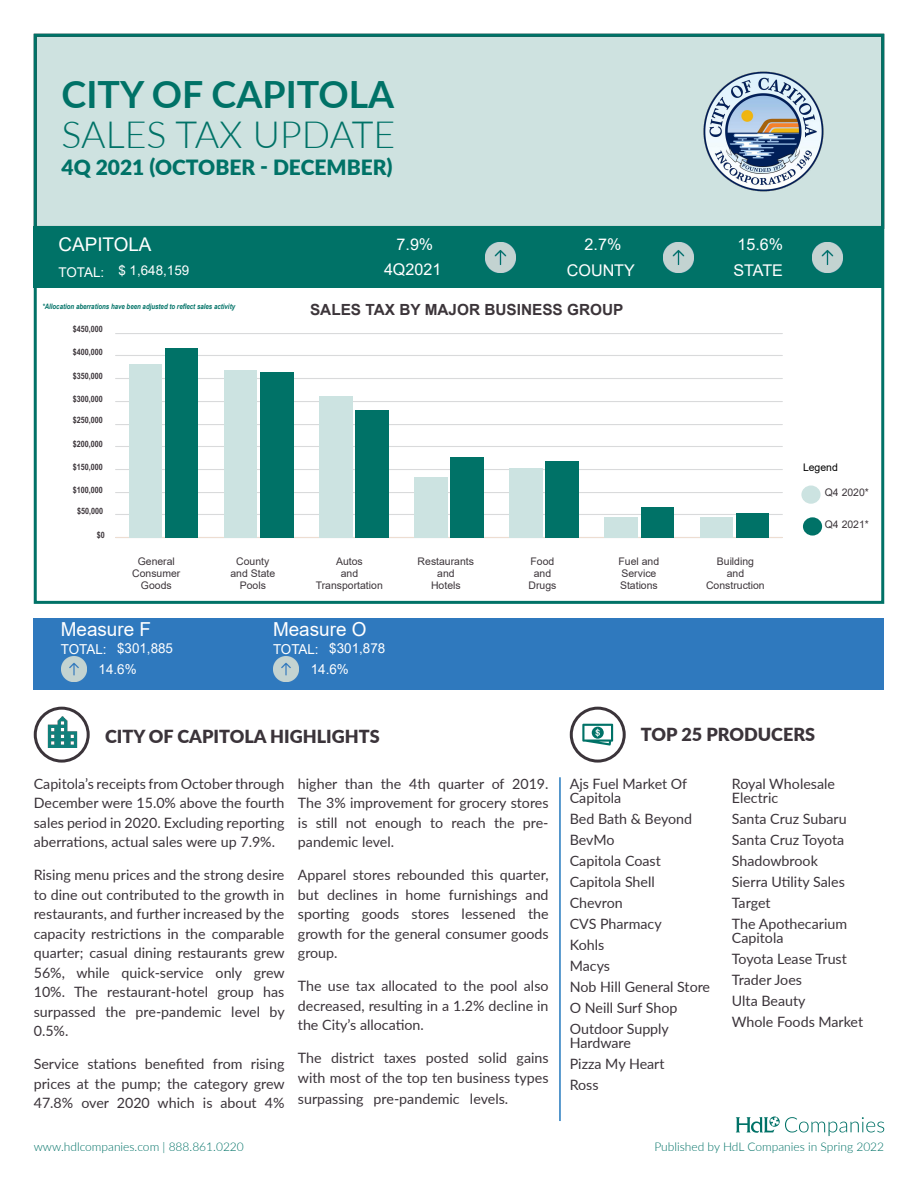
<style>
.page{position:relative;width:918px;height:1188px;background:#fff}
.page>*{position:absolute;margin:0;border:0;box-sizing:border-box;transform-origin:0 0}
.t1{font:300 37.5px "Lato";color:#007267}
.t2{font:700 37.5px "Lato";color:#007267}
.t3{font:900 21px "Lato";color:#007267}
.t4{font:19.35px "Arial";color:#fff}
.t5{font:18.9px "Arial";color:#fff}
.t6{font:900 18px "Lato";color:#3b343a}
.t7{font:16.2px "Arial";color:#fff}
.t8{font:700 15.3px "Arial";color:#3c353a}
.t9{font:14.25px/19.5px "Lato";color:#3b343a;text-align:justify}
.t10{font:13.65px/20.4px "Arial";color:#fff}
.t11{font:13.35px "Arial";color:#fff}
.t12{font:300 12px "Lato";color:#007267}
.t13{font:10.5px/12.1px "Arial";color:#3c353a;text-align:center}
.t14{font:10.5px "Arial";color:#000}
.t15{font:700 8.7px "Arial Narrow";color:#3c353a}
.t16{font:italic 700 7.5px "Arial Narrow";color:#007267}
.s1{font-family:"Arial Narrow";font-size:15px;color:#fff}
</style>
<div class="page">
<div style="left:35px;top:35px;width:848px;height:192px;background:#cee2e0"></div>
<div style="left:34px;top:34px;width:850px;height:570px;border:3px solid #007267"></div>
<svg style="left:736px;top:1116px;width:148px;height:20px"></svg>
<hr style="left:559px;top:777px;width:2px;height:344px;background:#2479be">
<div style="left:801px;top:486px;width:20px;height:18px;background:#cce3e1;border-radius:50%"></div>
<div style="left:803px;top:517px;width:19px;height:19px;background:#007267;border-radius:50%"></div>
<hr style="left:116px;top:514px;width:666px;height:1px;background:#d9dadb">
<hr style="left:116px;top:492px;width:666px;height:1px;background:#d9dadb">
<hr style="left:116px;top:469px;width:666px;height:1px;background:#d9dadb">
<hr style="left:116px;top:446px;width:666px;height:1px;background:#d9dadb">
<hr style="left:116px;top:424px;width:666px;height:1px;background:#d9dadb">
<hr style="left:116px;top:401px;width:666px;height:1px;background:#d9dadb">
<hr style="left:116px;top:378px;width:666px;height:1px;background:#d9dadb">
<hr style="left:116px;top:355px;width:666px;height:1px;background:#d9dadb">
<hr style="left:116px;top:333px;width:666px;height:1px;background:#d9dadb">
<hr style="left:116px;top:537px;width:666px;height:1px;background:#edddd1">
<div style="left:129px;top:364px;width:32px;height:174px;background:#cce3e1"></div>
<div style="left:224px;top:370px;width:33px;height:168px;background:#cce3e1"></div>
<div style="left:319px;top:396px;width:34px;height:142px;background:#cce3e1"></div>
<div style="left:414px;top:477px;width:34px;height:61px;background:#cce3e1"></div>
<div style="left:509px;top:468px;width:34px;height:70px;background:#cce3e1"></div>
<div style="left:604px;top:517px;width:34px;height:21px;background:#cce3e1"></div>
<div style="left:700px;top:517px;width:33px;height:21px;background:#cce3e1"></div>
<div style="left:165px;top:348px;width:33px;height:190px;background:#007267"></div>
<div style="left:260px;top:372px;width:34px;height:166px;background:#007267"></div>
<div style="left:355px;top:410px;width:34px;height:128px;background:#007267"></div>
<div style="left:450px;top:457px;width:34px;height:81px;background:#007267"></div>
<div style="left:545px;top:461px;width:34px;height:77px;background:#007267"></div>
<div style="left:641px;top:507px;width:33px;height:31px;background:#007267"></div>
<div style="left:736px;top:513px;width:33px;height:25px;background:#007267"></div>
<img style="left:703px;top:71px;width:120px;height:121px">
<div style="left:570px;top:707px;width:56px;height:56px;border:3px solid #3b343a;border-radius:50%"></div>
<svg style="left:582px;top:724px;width:31px;height:22px"></svg>
<img style="left:43px;top:714px;width:39px;height:38px">
<div style="left:34px;top:707px;width:56px;height:56px;border:3px solid #3b343a;border-radius:50%"></div>
<div style="left:34px;top:618px;width:850px;height:72px;background:#2f79be"></div>
<img style="left:61px;top:657px;width:26px;height:25px">
<img style="left:273px;top:657px;width:26px;height:25px">
<div style="left:34px;top:227px;width:850px;height:61px;background:#007267"></div>
<img style="left:485px;top:242px;width:31px;height:31px">
<img style="left:812px;top:242px;width:31px;height:31px">
<img style="left:663px;top:242px;width:31px;height:31px">
<p class="t2" style="left:62px;top:66px;width:334px">CITY OF CAPITOLA</p>
<p class="t1" style="left:62px;top:109px;width:335px">SALES TAX UPDATE</p>
<p class="t3" style="left:62px;top:151px;width:333px">4Q 2021 (OCTOBER - DECEMBER)</p>
<p class="t5" style="left:58px;top:231px;width:95px">CAPITOLA</p>
<p class="t11" style="left:58px;top:262px;width:132px">TOTAL: $ 1,648,159</p>
<p class="t16" style="left:42px;top:301px;width:194px">*Allocation aberrations have been adjusted to reflect sales activity</p>
<p class="t15" style="left:73px;top:323px;width:31px">$450,000</p>
<p class="t15" style="left:73px;top:346px;width:31px">$400,000</p>
<p class="t15" style="left:73px;top:369px;width:31px">$350,000</p>
<p class="t15" style="left:73px;top:392px;width:31px">$300,000</p>
<p class="t15" style="left:73px;top:414px;width:31px">$250,000</p>
<p class="t15" style="left:73px;top:437px;width:31px">$200,000</p>
<p class="t15" style="left:73px;top:460px;width:31px">$150,000</p>
<p class="t15" style="left:73px;top:483px;width:31px">$100,000</p>
<p class="t15" style="left:77px;top:505px;width:27px">$50,000</p>
<p class="t15" style="left:97px;top:528px;width:9px">$0</p>
<p class="t13" style="left:132px;top:555px;width:50px">General<br>Consumer<br>Goods</p>
<p class="t13" style="left:230px;top:555px;width:46px">County and State<br>Pools</p>
<p class="t7" style="left:397px;top:233px;width:38px">7.9%</p>
<p class="t7" style="left:585px;top:233px;width:38px">2.7%</p>
<p class="t7" style="left:737px;top:233px;width:47px">15.6%</p>
<p class="t7" style="left:567px;top:259px;width:70px">COUNTY</p>
<p class="t7" style="left:733px;top:259px;width:51px">STATE</p>
<p class="t7" style="left:384px;top:258px;width:59px">4Q2021</p>
<p class="t8" style="left:310px;top:299px;width:315px">SALES TAX BY MAJOR BUSINESS GROUP</p>
<p class="t13" style="left:316px;top:555px;width:69px">Autos<br>and<br>Transportation</p>
<p class="t13" style="left:418px;top:555px;width:58px">Restaurants and<br>Hotels</p>
<p class="t13" style="left:529px;top:555px;width:29px">Food and<br>Drugs</p>
<p class="t13" style="left:619px;top:555px;width:42px;text-align:left">Fuel and<br>Service<br>Stations</p>
<p class="t13" style="left:706px;top:555px;width:60px">Building<br>and<br>Construction</p>
<p class="t4" style="left:61px;top:616px;width:92px">Measure F</p>
<p class="t4" style="left:273px;top:616px;width:95px">Measure O</p>
<p class="t10" style="left:117px;top:638px;width:57px">$301,885</p>
<p class="t10" style="left:99px;top:639px;width:40px;text-indent:-38px">TOTAL:<br>14.6%</p>
<p class="t10" style="left:329px;top:638px;width:57px">$301,878</p>
<p class="t10" style="left:311px;top:639px;width:40px;text-indent:-38px">TOTAL:<br>14.6%</p>
<p class="t14" style="left:803px;top:460px;width:36px">Legend</p>
<p class="t13" style="left:825px;top:486px;width:46px">Q4 2020*</p>
<p class="t13" style="left:825px;top:518px;width:46px">Q4 2021*</p>
<p class="t6" style="left:105px;top:723px;width:276px">CITY OF CAPITOLA HIGHLIGHTS</p>
<p class="t6" style="left:641px;top:721px;width:176px">TOP 25 PRODUCERS</p>
<p class="t9" style="left:34px;top:773px;width:252px">Capitola’s receipts from October through December were 15.0% above the fourth sales period in 2020. Excluding reporting aberrations, actual sales were up 7.9%.</p>
<p class="t9" style="left:34px;top:865px;width:253px">Rising menu prices and the strong desire to dine out contributed to the growth in restaurants, and further increased by the capacity restrictions in the comparable quarter; casual dining restaurants grew 56%, while quick-service only grew 10%. The restaurant-hotel group has surpassed the pre-pandemic level by 0.5%.</p>
<p class="t9" style="left:34px;top:1054px;width:252px">Service stations benefited from rising prices at the pump; the category grew 47.8% over 2020 which is about 4%</p>
<p class="t9" style="left:298px;top:773px;width:252px">higher than the 4th quarter of 2019.<br>The 3% improvement for grocery stores is still not enough to reach the pre&shy;pandemic level.</p>
<p class="t9" style="left:298px;top:865px;width:252px">Apparel stores rebounded this quarter, but declines in home furnishings and sporting goods stores lessened the growth for the general consumer goods group.</p>
<p class="t9" style="left:298px;top:976px;width:252px">The use tax allocated to the pool also decreased, resulting in a 1.2% decline in the City’s allocation.</p>
<p class="t9" style="left:298px;top:1048px;width:252px">The district taxes posted solid gains with most of the top ten business types</p>
<p class="t9" style="left:298px;top:1088px;width:252px">surpassing pre-pandemic levels. <span class="s1">et of</span></p>
<p class="t12" style="left:34px;top:1139px;width:212px">www.hdlcompanies.com | 888.861.0220</p>
<p class="t9" style="left:570px;top:776px;width:119px;line-height:14.2px">Ajs Fuel Market Of<br>Capitola</p>
<p class="t9" style="left:570px;top:809px;width:124px">Bed Bath &amp; Beyond</p>
<p class="t9" style="left:570px;top:830px;width:46px">BevMo</p>
<p class="t9" style="left:570px;top:851px;width:93px">Capitola Coast</p>
<p class="t9" style="left:570px;top:872px;width:87px">Capitola Shell</p>
<p class="t9" style="left:570px;top:893px;width:55px">Chevron</p>
<p class="t9" style="left:570px;top:914px;width:93px">CVS Pharmacy</p>
<p class="t9" style="left:570px;top:935px;width:36px">Kohls</p>
<p class="t9" style="left:570px;top:956px;width:42px">Macys</p>
<p class="t9" style="left:570px;top:977px;width:142px">Nob Hill General Store</p>
<p class="t9" style="left:570px;top:998px;width:109px">O Neill Surf Shop</p>
<p class="t9" style="left:570px;top:1021px;width:101px;line-height:14.2px">Outdoor Supply<br>Hardware</p>
<p class="t9" style="left:570px;top:1054px;width:96px">Pizza My Heart</p>
<p class="t9" style="left:570px;top:1075px;width:30px">Ross</p>
<p class="t9" style="left:732px;top:776px;width:105px;line-height:14.2px">Royal Wholesale<br>Electric</p>
<p class="t9" style="left:732px;top:809px;width:116px">Santa Cruz Subaru</p>
<p class="t9" style="left:732px;top:830px;width:114px">Santa Cruz Toyota</p>
<p class="t9" style="left:732px;top:851px;width:88px">Shadowbrook</p>
<p class="t9" style="left:732px;top:872px;width:115px">Sierra Utility Sales</p>
<p class="t9" style="left:732px;top:893px;width:40px">Target</p>
<p class="t9" style="left:732px;top:916px;width:117px;line-height:14.2px">The Apothecarium<br>Capitola</p>
<p class="t9" style="left:732px;top:949px;width:117px">Toyota Lease Trust</p>
<p class="t9" style="left:732px;top:970px;width:72px">Trader Joes</p>
<p class="t9" style="left:732px;top:991px;width:75px">Ulta Beauty</p>
<p class="t9" style="left:732px;top:1012px;width:133px">Whole Foods Market</p>
<p class="t12" style="left:654px;top:1139px;width:231px">Published by HdL Companies in Spring 2022</p>
</div>
